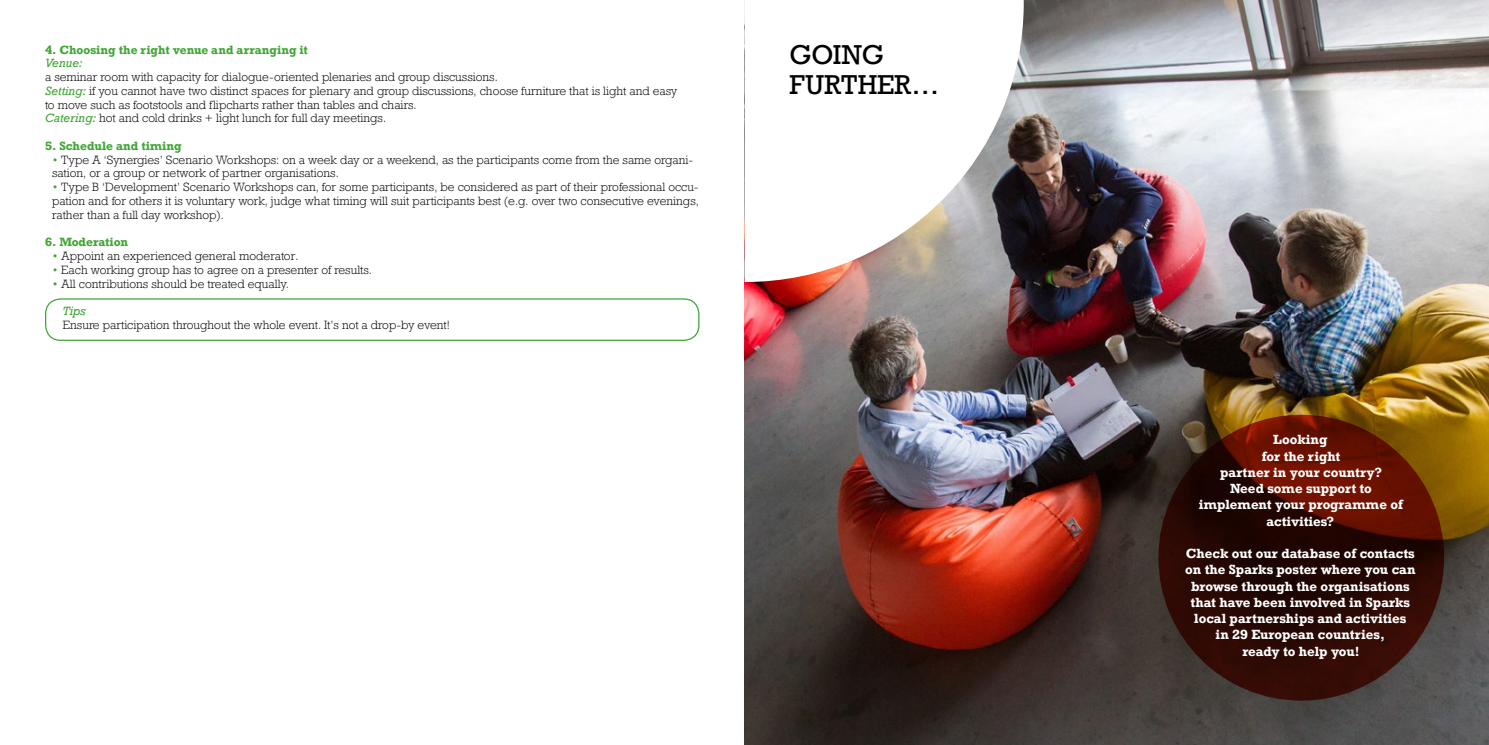
<style>
.page{position:relative;width:1489px;height:745px;background:#fff}
.page>*{position:absolute;margin:0;border:0;box-sizing:border-box;transform-origin:0 0}
.t1{font:25.62px/30px "Rockwell Nova";color:#000}
.t2{font:700 12.5px/16.2px "Rockwell Nova";color:#fff;text-align:center}
.t3{font:300 11.25px/13.8px "Rockwell Nova";color:#000}
.t4{font:700 11.25px "Rockwell Nova";color:#3fa535}
.t5{font:italic 11.25px "Rockwell Nova";color:#3fa535}
.s1{font-weight:400;font-style:italic;color:#3fa535}
.s2{color:#3fa535}
</style>
<div class="page">
<div style="left:45px;top:298px;width:654px;height:43px;border:1px solid #3fa535;border-radius:15px"></div>
<img style="left:744px;top:0;width:744px;height:744px">
<svg style="left:744px;top:0;width:279px;height:282px"></svg>
<svg style="left:1158px;top:414px;width:285px;height:286px;background:#390a02"></svg>
<p class="t4" style="left:45px;top:42px;width:264px">4. Choosing the right venue and arranging it</p>
<p class="t5" style="left:45px;top:56px;width:39px">Venue:</p>
<p class="t3" style="left:45px;top:70px;width:634px">a seminar room with capacity for dialogue-oriented plenaries and group discussions.<br><span class="s1">Setting:</span> if you cannot have two distinct spaces for plenary and group discussions, choose furniture that is light and easy to move such as footstools and flipcharts rather than tables and chairs.<br><span class="s1">Catering:</span> hot and cold drinks + light lunch for full day meetings.</p>
<p class="t4" style="left:45px;top:138px;width:138px">5. Schedule and timing</p>
<p class="t3" style="left:52px;top:152px;width:642px"><span class="s2">•</span> Type A ‘Synergies’ Scenario Workshops: on a week day or a weekend, as the participants come from the same organi&shy;sation, or a group or network of partner organisations.</p>
<p class="t3" style="left:52px;top:180px;width:648px;text-align:justify"><span class="s2">•</span> Type B ‘Development’ Scenario Workshops can, for some participants, be considered as part of their professional occu&shy;pation and for others it is voluntary work, judge what timing will suit participants best (e.g. over two consecutive evenings, rather than a full day workshop).</p>
<p class="t4" style="left:45px;top:235px;width:85px">6. Moderation</p>
<p class="t3" style="left:52px;top:249px;width:248px"><span class="s2">•</span> Appoint an experienced general moderator.</p>
<p class="t3" style="left:52px;top:262px;width:321px"><span class="s2">•</span> Each working group has to agree on a presenter of results.</p>
<p class="t3" style="left:52px;top:276px;width:238px"><span class="s2">•</span> All contributions should be treated equally.</p>
<p class="t5" style="left:63px;top:304px;width:25px">Tips</p>
<p class="t3" style="left:63px;top:317px;width:388px">Ensure participation throughout the whole event. It’s not a drop-by event!</p>
<h1 class="t1" style="left:789px;top:41px;width:151px">GOING<br>FURTHER…</h1>
<p class="t2" style="left:1198px;top:431px;width:205px">Looking<br>for the right<br>partner in your country?<br>Need some support to implement your programme of activities?</p>
<p class="t2" style="left:1185px;top:545px;width:232px">Check out our database of contacts on the Sparks poster where you can browse through the organisations that have been involved in Sparks local partnerships and activities<br>in 29 European countries,<br>ready to help you!</p>
</div>
